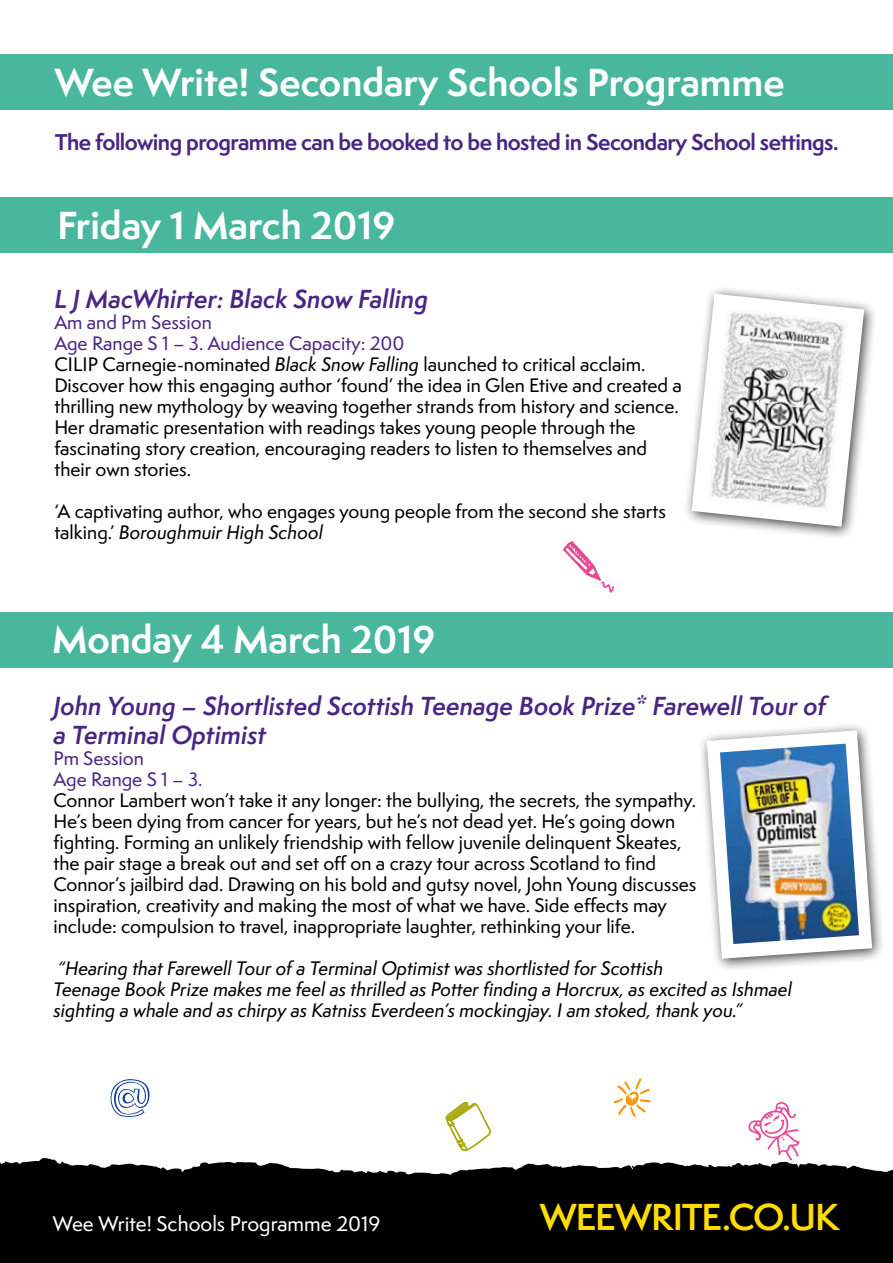
<style>
.page{position:relative;width:893px;height:1263px;background:#fff}
.page>*{position:absolute;margin:0;border:0;box-sizing:border-box;transform-origin:0 0}
.t1{font:700 36px "Semplicita Pro";color:#fff}
.t2{font:600 34.5px "Semplicita Pro";letter-spacing:-.025em;color:#fd0}
.t3{font:italic 600 24px/28.8px "Semplicita Pro";color:#4a2683}
.t4{font:700 21px "Semplicita Pro";letter-spacing:-.025em;color:#4a2683}
.t5{font:500 19.5px "Semplicita Pro";color:#fff}
.t6{font:500 18px/21px "Semplicita Pro";color:#000}
.t7{font:18px/21px "Semplicita Pro Med It";color:#000}
.t8{font:500 18px/21px "Semplicita Pro";color:#4a2683}
.s1{color:#4a2683}
.s2{font-family:"Semplicita Pro Med It";font-weight:400}
.s3{font-family:"Semplicita Pro";font-weight:500}
</style>
<div class="page">
<div style="left:0;top:1153px;width:893px;height:110px;background:#000"></div>
<div style="left:0;top:54px;width:893px;height:55px;background:#48b79e"></div>
<div style="left:0;top:198px;width:893px;height:55px;background:#48b79e"></div>
<div style="left:0;top:612px;width:893px;height:56px;background:#48b79e"></div>
<div style="left:698px;top:721px;width:188px;height:251px;background:#000;opacity:.75"></div>
<svg style="left:707px;top:730px;width:165px;height:229px"></svg>
<img style="left:720px;top:744px;width:139px;height:200px">
<div style="left:683px;top:285px;width:195px;height:255px;background:#000;opacity:.75"></div>
<svg style="left:692px;top:294px;width:172px;height:233px"></svg>
<img style="left:708px;top:308px;width:140px;height:204px">
<svg style="left:563px;top:541px;width:51px;height:52px"></svg>
<svg style="left:0;top:1078px;width:893px;height:97px"></svg>
<h1 class="t1" style="left:55px;top:56px;width:731px">Wee Write! Secondary Schools Programme</h1>
<p class="t4" style="left:55px;top:126px;width:785px">The following programme can be booked to be hosted in Secondary School settings.</p>
<h1 class="t1" style="left:58px;top:198px;width:339px">Friday 1 March 2019</h1>
<h3 class="t3" style="left:54px;top:284px;width:375px">L J MacWhirter: Black Snow Falling</h3>
<p class="t6" style="left:54px;top:312px;width:629px"><span class="s1">Am and Pm Session<br>Age Range S 1 – 3. Audience Capacity: 200<br></span>CILIP Carnegie-nominated <span class="s2">Black Snow Falling</span> launched to critical acclaim.<br>Discover how this engaging author ‘found’ the idea in Glen Etive and created a thrilling new mythology by weaving together strands from history and science.<br>Her dramatic presentation with readings takes young people through the fascinating story creation, encouraging readers to listen to themselves and their own stories.</p>
<p class="t6" style="left:54px;top:501px;width:613px">‘A captivating author, who engages young people from the second she starts</p>
<p class="t7" style="left:54px;top:522px;width:270px"><span class="s3">talking.’</span> Boroughmuir High School</p>
<h1 class="t1" style="left:52px;top:613px;width:385px">Monday 4 March 2019</h1>
<h3 class="t3" style="left:53px;top:691px;width:774px">John Young – Shortlisted Scottish Teenage Book Prize* Farewell Tour of a Terminal Optimist</h3>
<p class="t8" style="left:53px;top:747px;width:151px">Pm Session<br>Age Range S 1 – 3.</p>
<p class="t6" style="left:53px;top:789px;width:644px">Connor Lambert won’t take it any longer: the bullying, the secrets, the sympathy.<br>He’s been dying from cancer for years, but he’s not dead yet. He’s going down fighting. Forming an unlikely friendship with fellow juvenile delinquent Skeates, the pair stage a break out and set off on a crazy tour across Scotland to find Connor’s jailbird dad. Drawing on his bold and gutsy novel, John Young discusses inspiration, creativity and making the most of what we have. Side effects may include: compulsion to travel, inappropriate laughter, rethinking your life.</p>
<p class="t7" style="left:53px;top:957px;width:740px">“Hearing that Farewell Tour of a Terminal Optimist was shortlisted for Scottish<br>Teenage Book Prize makes me feel as thrilled as Potter finding a Horcrux, as excited as Ishmael sighting a whale and as chirpy as Katniss Everdeen’s mockingjay. I am stoked, thank you.”</p>
<p class="t5" style="left:53px;top:1209px;width:329px">Wee Write! Schools Programme 2019</p>
<h2 class="t2" style="left:540px;top:1192px;width:301px">WEEWRITE.CO.UK</h2>
</div>
